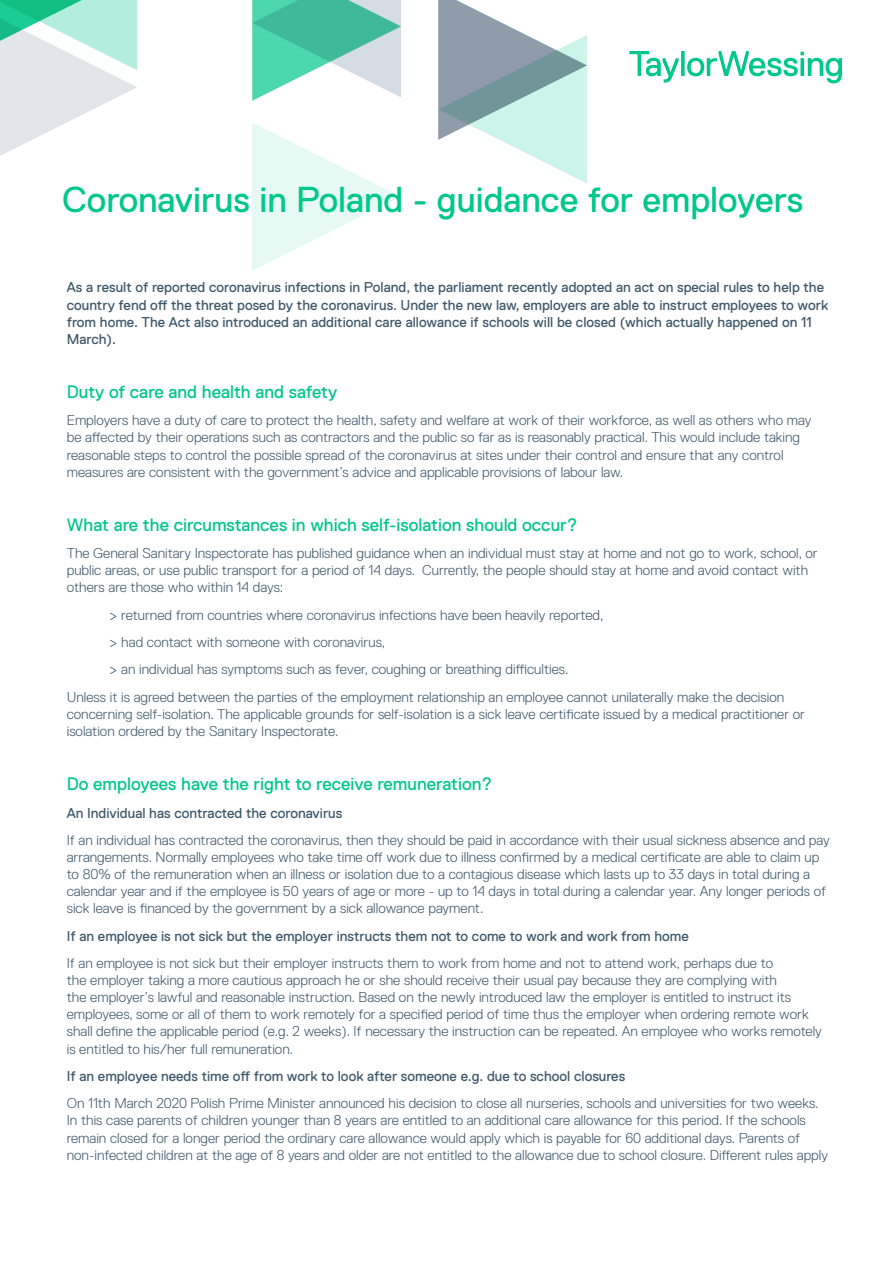
<style>
.page{position:relative;width:893px;height:1263px;background:#fff}
.page>*{position:absolute;margin:0;border:0;box-sizing:border-box;transform-origin:0 0}
.t1{font:36px "Replica Pro";color:#00c78b}
.Credential{font:18px "Replica Pro";color:#00c78b}
.Credential-2{font:300 14.25px/17.1px "Replica Pro";color:#3f596b}
.BODY_TEXT_after_bull{font:14.25px/17.1px "Replica Pro";color:#3f596b}
.Credential-3{font:14.25px "Replica Pro";color:#3f596b}
</style>
<div class="page">
<svg style="left:629px;top:51px;width:213px;height:32px"></svg>
<svg style="left:252px;top:123px;width:148px;height:148px"></svg>
<svg style="left:0;top:0;width:137px;height:156px"></svg>
<svg style="left:438px;top:0;width:149px;height:184px"></svg>
<svg style="left:252px;top:0;width:149px;height:101px"></svg>
<p class="t1" style="left:62px;top:179px;width:743px">Coronavirus in Poland - guidance for employers</p>
<p class="BODY_TEXT_after_bull" style="left:67px;top:279px;width:763px">As a result of reported coronavirus infections in Poland, the parliament recently adopted an act on special rules to help the country fend off the threat posed by the coronavirus. Under the new law, employers are able to instruct employees to work from home. The Act also introduced an additional care allowance if schools will be closed (which actually happened on 11<br>March).</p>
<p class="Credential" style="left:67px;top:382px;width:272px">Duty of care and health and safety</p>
<p class="Credential-2" style="left:67px;top:412px;width:746px">Employers have a duty of care to protect the health, safety and welfare at work of their workforce, as well as others who may be affected by their operations such as contractors and the public so far as is reasonably practical. This would include taking reasonable steps to control the possible spread of the coronavirus at sites under their control and ensure that any control measures are consistent with the government’s advice and applicable provisions of labour law.</p>
<p class="Credential" style="left:67px;top:514px;width:512px">What are the circumstances in which self-isolation should occur?</p>
<p class="Credential-2" style="left:67px;top:545px;width:752px">The General Sanitary Inspectorate has published guidance when an individual must stay at home and not go to work, school, or public areas, or use public transport for a period of 14 days. Currently, the people should stay at home and avoid contact with others are those who within 14 days:</p>
<p class="Credential-2" style="left:109px;top:606px;width:496px">&gt; returned from countries where coronavirus infections have been heavily reported,</p>
<p class="Credential-2" style="left:109px;top:634px;width:277px">&gt; had contact with someone with coronavirus,</p>
<p class="Credential-2" style="left:109px;top:661px;width:461px">&gt; an individual has symptoms such as fever, coughing or breathing difficulties.</p>
<p class="Credential-2" style="left:67px;top:688px;width:740px">Unless it is agreed between the parties of the employment relationship an employee cannot unilaterally make the decision concerning self-isolation. The applicable grounds for self-isolation is a sick leave certificate issued by a medical practitioner or isolation ordered by the Sanitary Inspectorate.</p>
<p class="Credential" style="left:67px;top:774px;width:427px">Do employees have the right to receive remuneration?</p>
<p class="Credential-3" style="left:67px;top:805px;width:277px">An Individual has contracted the coronavirus</p>
<p class="Credential-2" style="left:67px;top:831px;width:764px">If an individual has contracted the coronavirus, then they should be paid in accordance with their usual sickness absence and pay arrangements. Normally employees who take time off work due to illness confirmed by a medical certificate are able to claim up to 80% of the remuneration when an illness or isolation due to a contagious disease which lasts up to 33 days in total during a calendar year and if the employee is 50 years of age or more - up to 14 days in total during a calendar year. Any longer periods of sick leave is financed by the government by a sick allowance payment.</p>
<p class="Credential-3" style="left:67px;top:928px;width:624px">If an employee is not sick but the employer instructs them not to come to work and work from home</p>
<p class="Credential-2" style="left:67px;top:955px;width:757px">If an employee is not sick but their employer instructs them to work from home and not to attend work, perhaps due to<br>the employer taking a more cautious approach he or she should receive their usual pay because they are complying with<br>the employer’s lawful and reasonable instruction. Based on the newly introduced law the employer is entitled to instruct its employees, some or all of them to work remotely for a specified period of time thus the employer when ordering remote work shall define the applicable period (e.g. 2 weeks). If necessary the instruction can be repeated. An employee who works remotely is entitled to his/her full remuneration.</p>
<p class="Credential-3" style="left:67px;top:1068px;width:560px">If an employee needs time off from work to look after someone e.g. due to school closures</p>
<p class="Credential-2" style="left:67px;top:1095px;width:763px">On 11th March 2020 Polish Prime Minister announced his decision to close all nurseries, schools and universities for two weeks.<br>In this case parents of children younger than 8 years are entitled to an additional care allowance for this period. If the schools remain closed for a longer period the ordinary care allowance would apply which is payable for 60 additional days. Parents of non-infected children at the age of 8 years and older are not entitled to the allowance due to school closure. Different rules apply</p>
</div>
